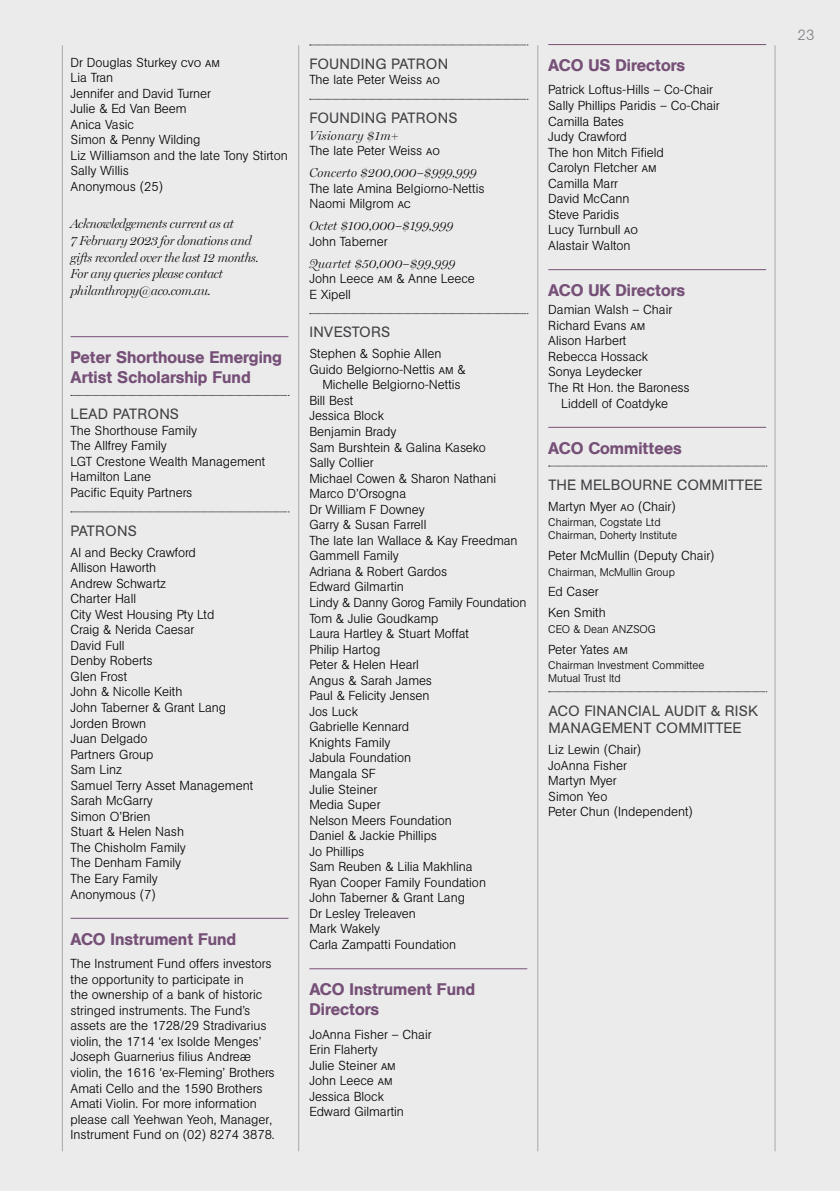
<style>
.page{position:relative;width:840px;height:1191px;background:#fff}
.page>*{position:absolute;margin:0;border:0;box-sizing:border-box;transform-origin:0 0}
.t1{font:500 16.6px/20px "AG Book Std";color:#765077}
.t2{font:300 15px "AG Book Std";color:#808285}
.t3{font:14.8px/17.8px "AG Book Std";letter-spacing:.01em;color:#414042}
.t4{font:300 13px/15.6px "AG Book Std";color:#000}
.t5{font:italic 300 13px/16.6px "Miller Display";letter-spacing:-.02em;color:#000}
.t6{font:italic 300 13px "Miller Display";letter-spacing:.01em;color:#000}
.t7{font:300 13px "AG Book Std";letter-spacing:-.02em;color:#000}
.t8{font:300 11.2px/13px "AG Book Std";color:#000}
</style>
<div class="page">
<div style="left:0;top:0;width:839px;height:1191px;background:#ebebec"></div>
<hr style="left:70px;top:336px;width:218px;height:1px;background:#765077">
<svg style="left:71px;top:395px;width:218px;height:1px"></svg>
<svg style="left:71px;top:511px;width:218px;height:1px"></svg>
<hr style="left:70px;top:918px;width:218px;height:1px;background:#765077">
<svg style="left:309px;top:45px;width:218px;height:1px"></svg>
<svg style="left:309px;top:99px;width:218px;height:1px"></svg>
<svg style="left:309px;top:313px;width:218px;height:1px"></svg>
<hr style="left:309px;top:968px;width:218px;height:1px;background:#765077">
<hr style="left:548px;top:44px;width:217px;height:1px;background:#765077">
<hr style="left:548px;top:269px;width:217px;height:1px;background:#765077">
<hr style="left:548px;top:427px;width:217px;height:1px;background:#765077">
<svg style="left:548px;top:466px;width:218px;height:1px"></svg>
<svg style="left:548px;top:691px;width:218px;height:1px"></svg>
<hr style="left:298px;top:45px;width:1px;height:1106px;background:#a7a9ac">
<hr style="left:62px;top:45px;width:1px;height:1106px;background:#a7a9ac">
<hr style="left:537px;top:45px;width:1px;height:1106px;background:#a7a9ac">
<hr style="left:774px;top:45px;width:1px;height:1106px;background:#a7a9ac">
<p class="t4" style="left:70px;top:54px;width:219px">Dr Douglas Sturkey cvo am<br>Lia Tran<br>Jennifer and David Turner<br>Julie &amp; Ed Van Beem<br>Anica Vasic<br>Simon &amp; Penny Wilding<br>Liz Williamson and the late Tony Stirton<br>Sally Willis<br>Anonymous (25)</p>
<p class="t5" style="left:70px;top:216px;width:189px">Acknowledgements current as at<br>7 February 2023 for donations and gifts recorded over the last 12 months.<br>For any queries please contact philanthropy@aco.com.au.</p>
<p class="t1" style="left:70px;top:347px;width:213px">Peter Shorthouse Emerging<br>Artist Scholarship Fund</p>
<p class="t3" style="left:71px;top:405px;width:110px">LEAD PATRONS</p>
<p class="t4" style="left:70px;top:423px;width:196px">The Shorthouse Family<br>The Allfrey Family<br>LGT Crestone Wealth Management<br>Hamilton Lane<br>Pacific Equity Partners</p>
<p class="t3" style="left:71px;top:522px;width:68px">PATRONS</p>
<p class="t4" style="left:70px;top:544px;width:184px">Al and Becky Crawford<br>Allison Haworth<br>Andrew Schwartz<br>Charter Hall<br>City West Housing Pty Ltd<br>Craig &amp; Nerida Caesar<br>David Full<br>Denby Roberts<br>Glen Frost<br>John &amp; Nicolle Keith<br>John Taberner &amp; Grant Lang<br>Jorden Brown<br>Juan Delgado<br>Partners Group<br>Sam Linz<br>Samuel Terry Asset Management<br>Sarah McGarry<br>Simon O’Brien<br>Stuart &amp; Helen Nash<br>The Chisholm Family<br>The Denham Family<br>The Eary Family<br>Anonymous (7)</p>
<p class="t1" style="left:70px;top:929px;width:167px">ACO Instrument Fund</p>
<p class="t4" style="left:70px;top:956px;width:206px">The Instrument Fund offers investors the opportunity to participate in<br>the ownership of a bank of historic stringed instruments. The Fund’s assets are the 1728/29 Stradivarius violin, the 1714 ‘ex Isolde Menges’ Joseph Guarnerius filius Andreæ violin, the 1616 ‘ex-Fleming’ Brothers Amati Cello and the 1590 Brothers Amati Violin. For more information please call Yeehwan Yeoh, Manager, Instrument Fund on (02) 8274 3878.</p>
<p class="t3" style="left:309px;top:55px;width:140px">FOUNDING PATRON</p>
<p class="t4" style="left:309px;top:72px;width:132px">The late Peter Weiss ao</p>
<p class="t3" style="left:309px;top:109px;width:149px">FOUNDING PATRONS</p>
<p class="t6" style="left:309px;top:128px;width:90px">Visionary $1m+</p>
<p class="t4" style="left:309px;top:143px;width:132px">The late Peter Weiss ao</p>
<p class="t6" style="left:309px;top:165px;width:169px">Concerto $200,000–$999,999</p>
<p class="t4" style="left:309px;top:181px;width:176px">The late Amina Belgiorno-Nettis<br>Naomi Milgrom ac</p>
<p class="t6" style="left:309px;top:218px;width:145px">Octet $100,000–$199,999</p>
<p class="t4" style="left:309px;top:234px;width:80px">John Taberner</p>
<p class="t6" style="left:309px;top:255px;width:147px">Quartet $50,000–$99,999</p>
<p class="t4" style="left:309px;top:271px;width:167px">John Leece am &amp; Anne Leece<br>E Xipell</p>
<p class="t3" style="left:309px;top:324px;width:82px">INVESTORS</p>
<p class="t4" style="left:309px;top:346px;width:133px">Stephen &amp; Sophie Allen</p>
<p class="t4" style="left:309px;top:362px;width:158px">Guido Belgiorno-Nettis am &amp;</p>
<p class="t4" style="left:322px;top:377px;width:140px">Michelle Belgiorno-Nettis</p>
<p class="t4" style="left:309px;top:393px;width:45px">Bill Best</p>
<p class="t4" style="left:309px;top:408px;width:76px">Jessica Block</p>
<p class="t4" style="left:309px;top:424px;width:88px">Benjamin Brady</p>
<p class="t4" style="left:309px;top:439px;width:178px">Sam Burshtein &amp; Galina Kaseko</p>
<p class="t4" style="left:309px;top:455px;width:66px">Sally Collier</p>
<p class="t4" style="left:309px;top:470px;width:188px">Michael Cowen &amp; Sharon Nathani</p>
<p class="t4" style="left:309px;top:486px;width:98px">Marco D’Orsogna</p>
<p class="t4" style="left:309px;top:501px;width:117px">Dr William F Downey</p>
<p class="t4" style="left:309px;top:517px;width:118px">Garry &amp; Susan Farrell</p>
<p class="t4" style="left:309px;top:532px;width:209px">The late Ian Wallace &amp; Kay Freedman</p>
<p class="t4" style="left:309px;top:548px;width:91px">Gammell Family</p>
<p class="t4" style="left:309px;top:564px;width:139px">Adriana &amp; Robert Gardos</p>
<p class="t4" style="left:309px;top:579px;width:96px">Edward Gilmartin</p>
<p class="t4" style="left:309px;top:595px;width:218px">Lindy &amp; Danny Gorog Family Foundation</p>
<p class="t4" style="left:309px;top:610px;width:130px">Tom &amp; Julie Goudkamp</p>
<p class="t4" style="left:309px;top:626px;width:161px">Laura Hartley &amp; Stuart Moffat</p>
<p class="t4" style="left:309px;top:641px;width:72px">Philip Hartog</p>
<p class="t4" style="left:309px;top:657px;width:111px">Peter &amp; Helen Hearl</p>
<p class="t4" style="left:309px;top:672px;width:124px">Angus &amp; Sarah James</p>
<p class="t4" style="left:309px;top:688px;width:122px">Paul &amp; Felicity Jensen</p>
<p class="t4" style="left:309px;top:703px;width:50px">Jos Luck</p>
<p class="t4" style="left:309px;top:719px;width:101px">Gabrielle Kennard</p>
<p class="t4" style="left:309px;top:735px;width:82px">Knights Family</p>
<p class="t4" style="left:309px;top:750px;width:103px">Jabula Foundation</p>
<p class="t4" style="left:309px;top:766px;width:68px">Mangala SF</p>
<p class="t4" style="left:309px;top:781px;width:69px">Julie Steiner</p>
<p class="t4" style="left:309px;top:797px;width:72px">Media Super</p>
<p class="t4" style="left:309px;top:812px;width:144px">Nelson Meers Foundation</p>
<p class="t4" style="left:309px;top:828px;width:129px">Daniel &amp; Jackie Phillips</p>
<p class="t4" style="left:309px;top:843px;width:56px">Jo Phillips</p>
<p class="t4" style="left:309px;top:859px;width:165px">Sam Reuben &amp; Lilia Makhlina</p>
<p class="t4" style="left:309px;top:874px;width:178px">Ryan Cooper Family Foundation</p>
<p class="t4" style="left:309px;top:890px;width:157px">John Taberner &amp; Grant Lang</p>
<p class="t4" style="left:309px;top:905px;width:108px">Dr Lesley Treleaven</p>
<p class="t4" style="left:309px;top:921px;width:72px">Mark Wakely</p>
<p class="t4" style="left:309px;top:937px;width:148px">Carla Zampatti Foundation</p>
<p class="t1" style="left:309px;top:979px;width:167px">ACO Instrument Fund<br>Directors</p>
<p class="t4" style="left:309px;top:1026px;width:123px">JoAnna Fisher – Chair<br>Erin Flaherty<br>Julie Steiner am<br>John Leece am<br>Jessica Block<br>Edward Gilmartin</p>
<p class="t1" style="left:548px;top:55px;width:138px">ACO US Directors</p>
<p class="t4" style="left:548px;top:82px;width:173px">Patrick Loftus-Hills – Co-Chair<br>Sally Phillips Paridis – Co-Chair<br>Camilla Bates<br>Judy Crawford<br>The hon Mitch Fifield<br>Carolyn Fletcher am<br>Camilla Marr<br>David McCann<br>Steve Paridis<br>Lucy Turnbull ao<br>Alastair Walton</p>
<p class="t1" style="left:548px;top:280px;width:138px">ACO UK Directors</p>
<p class="t4" style="left:548px;top:302px;width:125px">Damian Walsh – Chair</p>
<p class="t4" style="left:548px;top:318px;width:99px">Richard Evans am</p>
<p class="t4" style="left:548px;top:333px;width:80px">Alison Harbert</p>
<p class="t4" style="left:548px;top:349px;width:101px">Rebecca Hossack</p>
<p class="t7" style="left:548px;top:364px;width:95px">Sonya Leydecker</p>
<p class="t4" style="left:548px;top:380px;width:143px">The Rt Hon. the Baroness</p>
<p class="t4" style="left:561px;top:395px;width:108px">Liddell of Coatdyke</p>
<p class="t1" style="left:548px;top:438px;width:135px">ACO Committees</p>
<p class="t3" style="left:548px;top:476px;width:215px">THE MELBOURNE COMMITTEE</p>
<p class="t4" style="left:548px;top:498px;width:129px">Martyn Myer ao (Chair)</p>
<p class="t8" style="left:548px;top:516px;width:130px">Chairman, Cogstate Ltd<br>Chairman, Doherty Institute</p>
<p class="t4" style="left:548px;top:548px;width:167px">Peter McMullin (Deputy Chair)</p>
<p class="t8" style="left:548px;top:565px;width:128px">Chairman, McMullin Group</p>
<p class="t4" style="left:548px;top:581px;width:59px;line-height:20.8px">Ed Caser<br>Ken Smith</p>
<p class="t8" style="left:548px;top:622px;width:109px">CEO &amp; Dean ANZSOG</p>
<p class="t4" style="left:548px;top:641px;width:81px">Peter Yates am</p>
<p class="t8" style="left:548px;top:659px;width:158px">Chairman Investment Committee<br>Mutual Trust ltd</p>
<p class="t3" style="left:548px;top:702px;width:211px">ACO FINANCIAL AUDIT &amp; RISK<br>MANAGEMENT COMMITTEE</p>
<p class="t4" style="left:548px;top:742px;width:146px">Liz Lewin (Chair)<br>JoAnna Fisher<br>Martyn Myer<br>Simon Yeo<br>Peter Chun (Independent)</p>
<p class="t2" style="left:797px;top:26px;width:18px">23</p>
</div>
